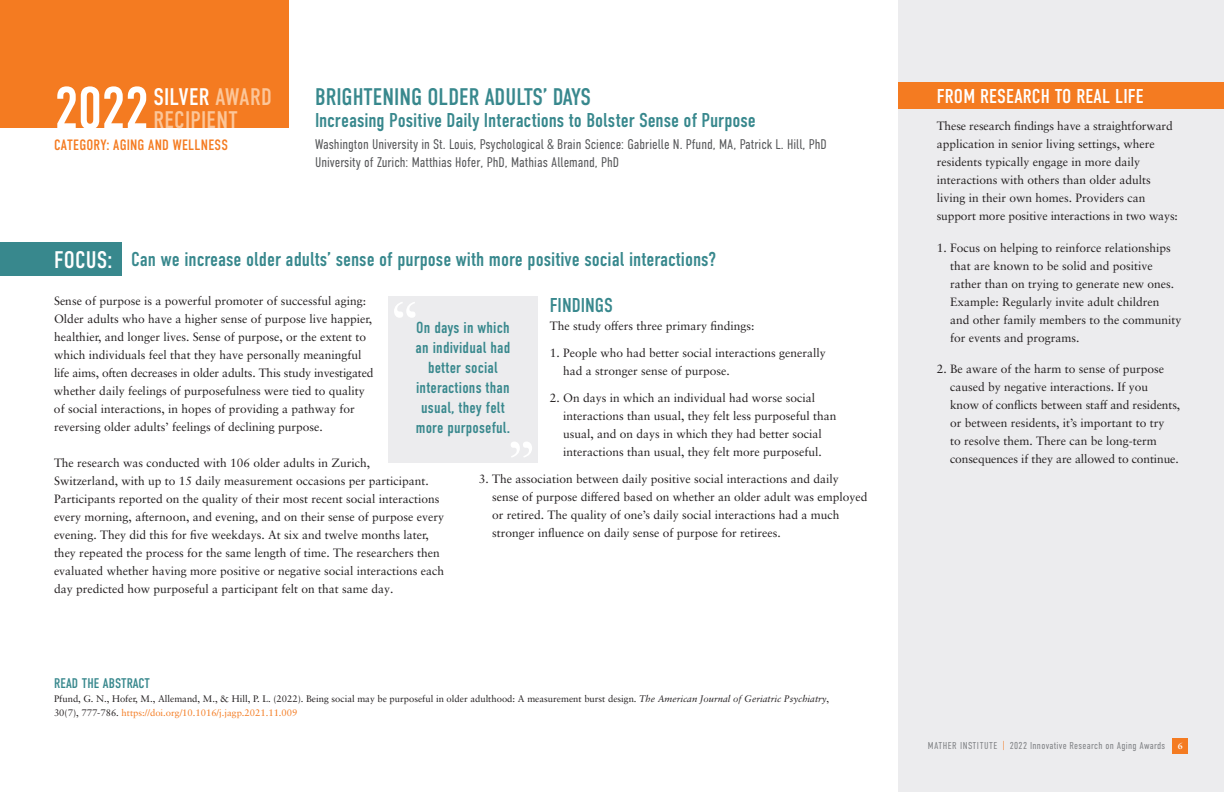
<style>
.page{position:relative;width:1224px;height:792px;background:#fff}
.page>*{position:absolute;margin:0;border:0;box-sizing:border-box;transform-origin:0 0}
.section_heading{font:60px "DIN Condensed";color:#fff}
.study_title{font:24px "DIN Condensed";color:#38888d}
.section_heading-2{font:24px "DIN Condensed";letter-spacing:.01em;color:#fff}
.section_heading-3{font:24px "DIN Condensed";letter-spacing:.015em;color:#fcc699}
.section_heading-4{font:20px "DIN Condensed";color:#38888d}
.study_subtitle{font:20px "DIN Condensed";color:#38888d}
.from_research_to_real_life{font:20px "DIN Condensed";letter-spacing:.01em;color:#fff}
.body_headings{font:20px "DIN Condensed";color:#38888d}
.quote{font:16px "DIN Condensed";letter-spacing:.01em;color:#38888d}
.category{font:15px "DIN Condensed";letter-spacing:.015em;color:#f47b21}
.school_name{font:300 14px "DIN Condensed";color:#57585a}
.body_headings-2{font:14px "DIN Condensed";letter-spacing:.01em;color:#38888d}
.body_copy{font:12px/18px "Sabon LT Pro";color:#231f20}
.sidebar_body_copy{font:12px/18px "Sabon LT Pro";color:#231f20}
.t1{font:300 10px "DIN Condensed";letter-spacing:.03em;color:#808285}
.references{font:9.5px/14px "Sabon LT Pro";color:#231f20}
.t2{font:700 9px "Sabon LT Pro";color:#fff}
.s1{color:#fcc699}
.s2{font-size:24px;color:#fff}
.s3{font-style:italic}
.s4{color:#f47b21}
</style>
<div class="page">
<div style="left:899px;top:0;width:325px;height:792px;background:#ececee"></div>
<div style="left:899px;top:82px;width:325px;height:27px;background:#f47b21"></div>
<div style="left:0;top:0;width:289px;height:127px;background:#f47b21"></div>
<div style="left:0;top:242px;width:122px;height:34px;background:#38888d"></div>
<div style="left:388px;top:296px;width:150px;height:167px;background:#ececee"></div>
<div style="left:1172px;top:738px;width:16px;height:16px;background:#f47b21"></div>
<p class="section_heading" style="left:54px;top:75px;width:97px">2022</p>
<p class="section_heading-2" style="left:153px;top:83px;width:120px">SILVER <span class="s1">AWARD</span></p>
<p class="section_heading" style="left:124px;top:75px;width:27px">1</p>
<p class="study_title" style="left:315px;top:83px;width:277px">BRIGHTENING OLDER ADULTS’ DAYS</p>
<p class="section_heading-3" style="left:153px;top:106px;width:86px">RECIPIENT</p>
<p class="category" style="left:54px;top:136px;width:176px">CATEGORY: AGING AND WELLNESS</p>
<p class="study_subtitle" style="left:315px;top:109px;width:442px">Increasing Positive Daily Interactions to Bolster Sense of Purpose</p>
<p class="school_name" style="left:315px;top:136px;width:513px">Washington University in St. Louis, Psychological &amp; Brain Science: Gabrielle N. Pfund, MA, Patrick L. Hill, PhD</p>
<p class="school_name" style="left:315px;top:154px;width:306px">University of Zurich: Matthias Hofer, PhD, Mathias Allemand, PhD</p>
<p class="section_heading-4" style="left:54px;top:248px;width:663px"><span class="s2">FOCUS:</span> Can we increase older adults’ sense of purpose with more positive social interactions?</p>
<p class="body_copy" style="left:54px;top:292px;width:321px">Sense of purpose is a powerful promoter of successful aging:<br>Older adults who have a higher sense of purpose live happier, healthier, and longer lives. Sense of purpose, or the extent to which individuals feel that they have personally meaningful life aims, often decreases in older adults. This study investigated whether daily feelings of purposefulness were tied to quality of social interactions, in hopes of providing a pathway for reversing older adults’ feelings of declining purpose.</p>
<p class="body_copy" style="left:54px;top:454px;width:392px">The research was conducted with 106 older adults in Zurich,<br>Switzerland, with up to 15 daily measurement occasions per participant.<br>Participants reported on the quality of their most recent social interactions every morning, afternoon, and evening, and on their sense of purpose every evening. They did this for five weekdays. At six and twelve months later, they repeated the process for the same length of time. The researchers then evaluated whether having more positive or negative social interactions each day predicted how purposeful a participant felt on that same day.</p>
<p class="body_headings" style="left:550px;top:294px;width:65px">FINDINGS</p>
<p class="body_copy" style="left:550px;top:316px;width:206px">The study offers three primary findings:</p>
<p class="body_copy" style="left:563px;top:343px;width:264px;text-indent:-13px">1. People who had better social interactions generally had a stronger sense of purpose.</p>
<p class="body_copy" style="left:563px;top:388px;width:275px;text-indent:-13px">2. On days in which an individual had worse social interactions than usual, they felt less purposeful than usual, and on days in which they had better social interactions than usual, they felt more purposeful.</p>
<p class="body_copy" style="left:492px;top:469px;width:377px;text-indent:-13px">3. The association between daily positive social interactions and daily sense of purpose differed based on whether an older adult was employed or retired. The quality of one’s daily social interactions had a much stronger influence on daily sense of purpose for retirees.</p>
<p class="quote" style="left:416px;top:319px;width:95px">On days in which</p>
<p class="quote" style="left:416px;top:339px;width:96px">an individual had</p>
<p class="quote" style="left:428px;top:359px;width:71px">better social</p>
<p class="quote" style="left:416px;top:379px;width:95px">interactions than</p>
<p class="quote" style="left:421px;top:399px;width:85px">usual, they felt</p>
<p class="quote" style="left:416px;top:419px;width:96px">more purposeful.</p>
<p class="body_headings-2" style="left:54px;top:676px;width:97px">READ THE ABSTRACT</p>
<p class="references" style="left:54px;top:692px;width:777px">Pfund, G. N., Hofer, M., Allemand, M., &amp; Hill, P. L. (2022). Being social may be purposeful in older adulthood: A measurement burst design. <span class="s3">The American Journal of Geriatric Psychiatry</span>,<br>30(7), 777-786. <span class="s4">https://doi.org/10.1016/j.jagp.2021.11.009</span></p>
<p class="from_research_to_real_life" style="left:937px;top:85px;width:209px">FROM RESEARCH TO REAL LIFE</p>
<p class="sidebar_body_copy" style="left:937px;top:117px;width:243px">These research findings have a straightforward application in senior living settings, where residents typically engage in more daily interactions with others than older adults living in their own homes. Providers can support more positive interactions in two ways:</p>
<p class="sidebar_body_copy" style="left:950px;top:238px;width:233px;text-indent:-13px">1. Focus on helping to reinforce relationships that are known to be solid and positive rather than on trying to generate new ones.<br>Example: Regularly invite adult children and other family members to the community for events and programs.</p>
<p class="sidebar_body_copy" style="left:950px;top:360px;width:232px;text-indent:-13px">2. Be aware of the harm to sense of purpose caused by negative interactions. If you<br>know of conflicts between staff and residents, or between residents, it’s important to try<br>to resolve them. There can be long-term consequences if they are allowed to continue.</p>
<p class="t1" style="left:928px;top:740px;width:239px">MATHER INSTITUTE <span class="s4">|</span> 2022 Innovative Research on Aging Awards</p>
<p class="t2" style="left:1178px;top:740px;width:7px">6</p>
</div>
